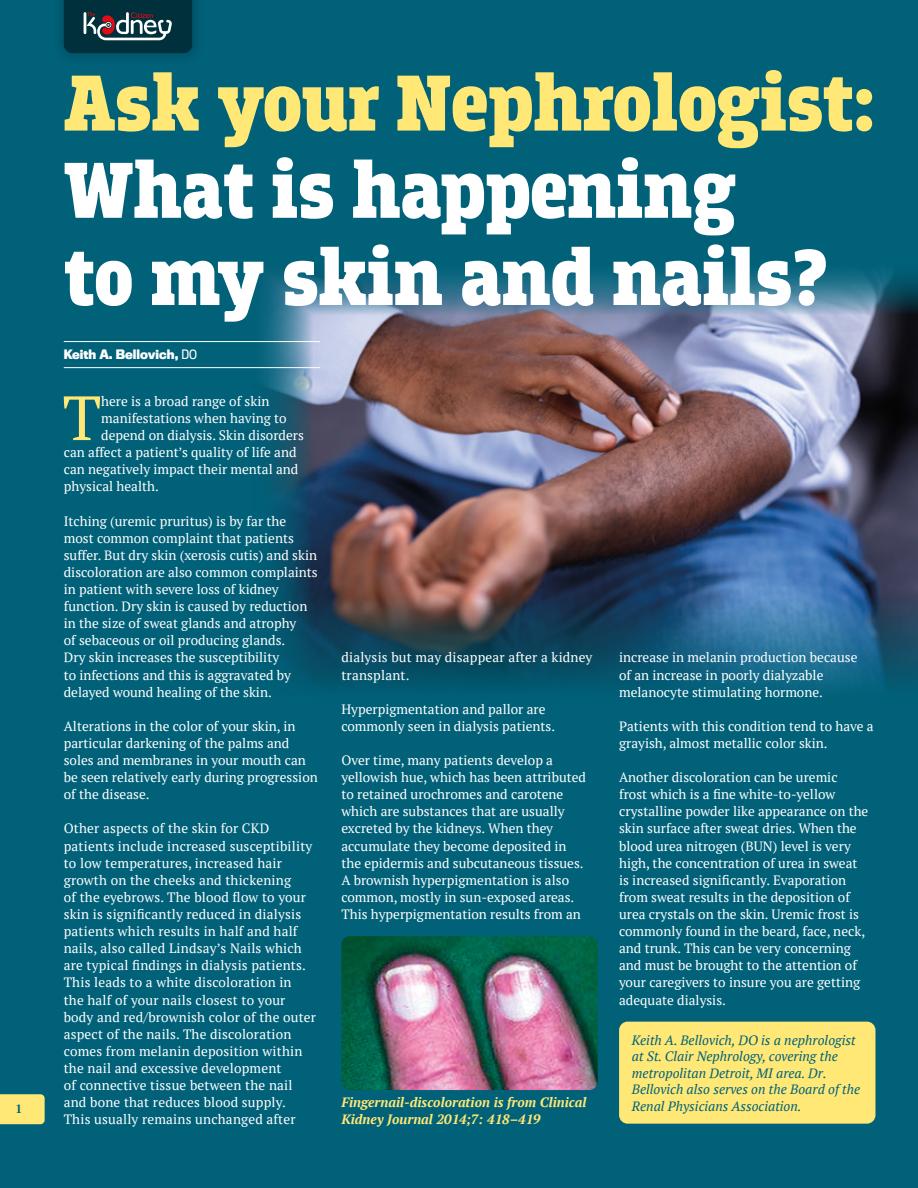
<style>
.page{position:relative;width:918px;height:1188px;background:#006179}
.page>*{position:absolute;margin:0;border:0;box-sizing:border-box;transform-origin:0 0}
.t1{font:900 83.25px/87.2px "Breakers Slab";letter-spacing:-.01em;color:#fff}
.t2{font:900 83.25px "Breakers Slab";letter-spacing:-.01em;color:#ffe876}
.t3{font:62.4px "PT Serif";color:#ffe876}
.t4{font:13.5px/17.1px "PT Serif";color:#fff}
.t5{font:italic 13.5px/16.5px "PT Serif";color:#006179}
.t6{font:italic 700 13.5px/17.1px "PT Serif";color:#ffe876}
.t7{font:900 12px "Titling Gothic FB Narrow";color:#fff}
.t8{font:700 12px "PT Serif";color:#006179}
.s1{font-weight:400}
</style>
<div class="page">
<img style="left:247px;top:272px;width:670px;height:416px">
<hr style="left:64px;top:341px;width:256px;height:1px;background:#fff">
<hr style="left:64px;top:367px;width:256px;height:1px;background:#fff">
<img style="left:341px;top:936px;width:257px;height:154px">
<svg style="left:0;top:1094px;width:45px;height:30px"></svg>
<div style="left:619px;top:1022px;width:256px;height:102px;background:#ffe876;border-radius:9px"></div>
<hr style="left:917px;top:0;width:1px;height:1188px;background:#535544">
<img style="left:917px;top:0;width:1px;height:553px">
<div style="left:51px;top:0;width:156px;height:68px;background:#005d74"></div>
<svg style="left:64px;top:0;width:128px;height:53px;background:#224550"></svg>
<h1 class="t2" style="left:64px;top:55px;width:813px">Ask your Nephrologist:</h1>
<h1 class="t1" style="left:64px;top:152px;width:765px">What is happening<br>to my skin and nails?</h1>
<p class="t7" style="left:64px;top:347px;width:135px">Keith A. Bellovich, <span class="s1">DO</span></p>
<h2 class="t3" style="left:63px;top:377px;width:40px">T</h2>
<p class="t4" style="left:101px;top:392px;width:170px">here is a broad range of skin</p>
<p class="t4" style="left:101px;top:409px;width:187px">manifestations when having to</p>
<p class="t4" style="left:101px;top:427px;width:204px">depend on dialysis. Skin disorders</p>
<p class="t4" style="left:64px;top:444px;width:234px">can affect a patient’s quality of life and</p>
<p class="t4" style="left:64px;top:461px;width:236px">can negatively impact their mental and</p>
<p class="t4" style="left:64px;top:478px;width:97px">physical health.</p>
<p class="t4" style="left:64px;top:512px;width:256px">Itching (uremic pruritus) is by far the most common complaint that patients suffer. But dry skin (xerosis cutis) and skin discoloration are also common complaints in patient with severe loss of kidney function. Dry skin is caused by reduction in the size of sweat glands and atrophy<br>of sebaceous or oil producing glands.<br>Dry skin increases the susceptibility<br>to infections and this is aggravated by delayed wound healing of the skin.</p>
<p class="t4" style="left:64px;top:717px;width:256px">Alterations in the color of your skin, in particular darkening of the palms and soles and membranes in your mouth can be seen relatively early during progression of the disease.</p>
<p class="t4" style="left:64px;top:820px;width:254px">Other aspects of the skin for CKD patients include increased susceptibility to low temperatures, increased hair growth on the cheeks and thickening<br>of the eyebrows. The blood flow to your skin is significantly reduced in dialysis patients which results in half and half nails, also called Lindsay’s Nails which are typical findings in dialysis patients.<br>This leads to a white discoloration in<br>the half of your nails closest to your body and red/brownish color of the outer aspect of the nails. The discoloration comes from melanin deposition within the nail and excessive development<br>of connective tissue between the nail and bone that reduces blood supply.<br>This usually remains unchanged after</p>
<p class="t4" style="left:341px;top:649px;width:252px">dialysis but may disappear after a kidney transplant.</p>
<p class="t4" style="left:341px;top:700px;width:215px">Hyperpigmentation and pallor are commonly seen in dialysis patients.</p>
<p class="t4" style="left:341px;top:752px;width:246px">Over time, many patients develop a yellowish hue, which has been attributed to retained urochromes and carotene which are substances that are usually excreted by the kidneys. When they accumulate they become deposited in the epidermis and subcutaneous tissues.<br>A brownish hyperpigmentation is also common, mostly in sun-exposed areas.<br>This hyperpigmentation results from an</p>
<p class="t8" style="left:16px;top:1101px;width:8px">1</p>
<p class="t6" style="left:341px;top:1094px;width:247px">Fingernail-discoloration is from Clinical<br>Kidney Journal 2014;7: 418–419</p>
<p class="t4" style="left:619px;top:649px;width:240px">increase in melanin production because of an increase in poorly dialyzable melanocyte stimulating hormone.</p>
<p class="t4" style="left:619px;top:717px;width:256px">Patients with this condition tend to have a grayish, almost metallic color skin.</p>
<p class="t4" style="left:619px;top:769px;width:251px">Another discoloration can be uremic frost which is a fine white-to-yellow crystalline powder like appearance on the skin surface after sweat dries. When the blood urea nitrogen (BUN) level is very high, the concentration of urea in sweat is increased significantly. Evaporation from sweat results in the deposition of urea crystals on the skin. Uremic frost is commonly found in the beard, face, neck, and trunk. This can be very concerning and must be brought to the attention of your caregivers to insure you are getting adequate dialysis.</p>
<p class="t5" style="left:632px;top:1032px;width:230px">Keith A. Bellovich, DO is a nephrologist at St. Clair Nephrology, covering the metropolitan Detroit, MI area. Dr.<br>Bellovich also serves on the Board of the Renal Physicians Association.</p>
</div>
